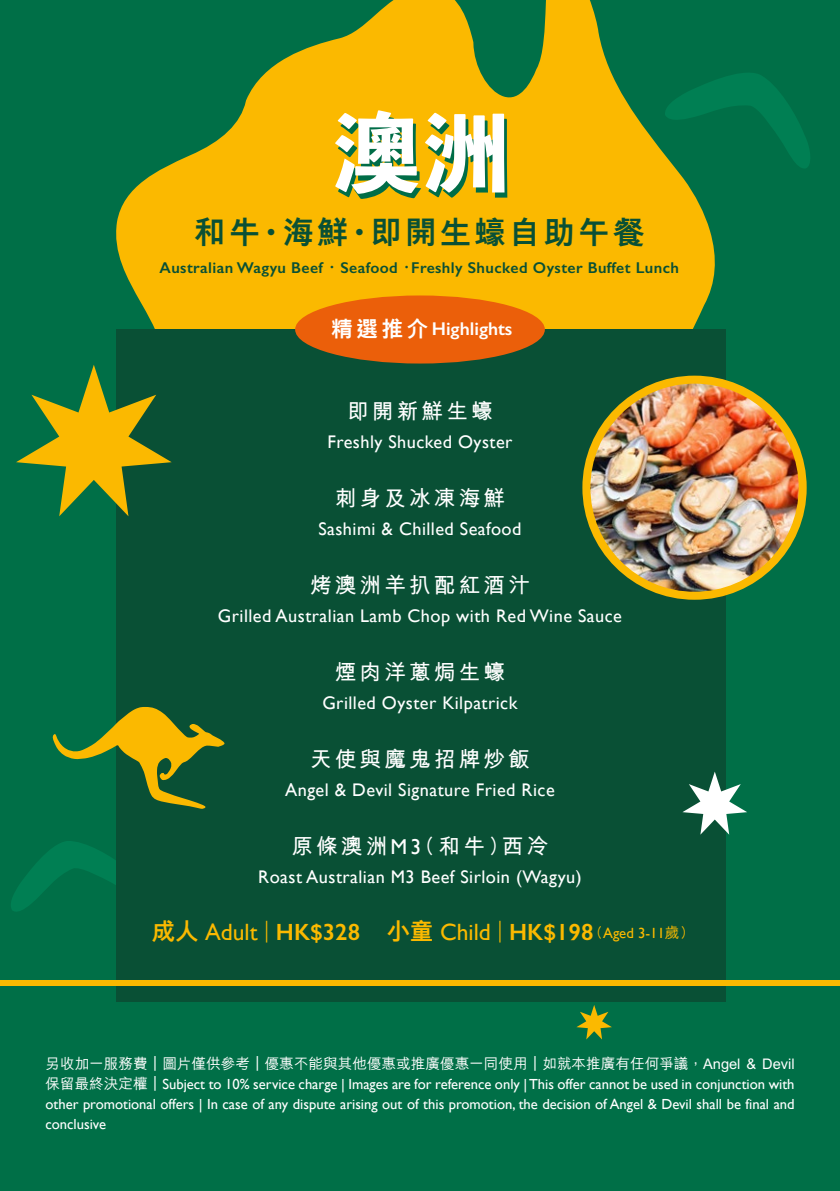
<style>
.page{position:relative;width:840px;height:1191px;background:#fff}
.page>*{position:absolute;margin:0;border:0;box-sizing:border-box;transform-origin:0 0}
.t1{font:800 31.4px "M Hei HK";letter-spacing:.1em;color:#095035}
.t2{font:600 23.6px "Gill Sans";color:#fbb900}
.t3{font:700 21.6px "M Hei HK";letter-spacing:.15em;color:#fff}
.t4{font:600 18.6px "Gill Sans";color:#fff}
.t5{font:18.2px "Gill Sans";letter-spacing:.025em;color:#fff}
.t6{font:600 15.8px "Gill Sans";letter-spacing:.025em;color:#095035}
.t7{font:14.6px/20px "Gill Sans";color:#fff;text-align:justify}
.t8{font:500 14.6px "M Hei HK";color:#fff}
.s1{font-family:"Koz Go Pr 6 N";font-weight:400}
.s2{font-family:"M Hei HK";font-weight:800;font-size:21.8px}
.s3{font-family:"Gill Sans";font-weight:400}
.s4{font-family:"M Hei HK";font-weight:800}
.s5{font-weight:400}
.s6{font-weight:300}
.s7{font-family:"M Hei HK";font-weight:500;font-size:14.8px}
.s8{font-weight:400;font-size:14.8px}
.s9{font-family:"M Hei HK";font-weight:500}
</style>
<div class="page">
<div style="left:0;top:0;width:839px;height:1191px;background:#006f47"></div>
<svg style="left:717px;top:73px;width:93px;height:95px"></svg>
<svg style="left:11px;top:841px;width:105px;height:71px"></svg>
<svg style="left:116px;top:0;width:601px;height:329px;fill:#fbb900"></svg>
<svg style="left:335px;top:110px;width:172px;height:89px;background:#d3d08f"></svg>
<div style="left:116px;top:329px;width:609px;height:672px;background:#095035"></div>
<div style="left:295px;top:295px;width:249px;height:68px;background:#eb5f0a;border-radius:50%"></div>
<div style="left:0;top:980px;width:839px;height:5px;background:#fbb900"></div>
<svg style="left:16px;top:365px;width:155px;height:151px"></svg>
<img style="left:586px;top:380px;width:216px;height:216px;border-radius:108px">
<div style="left:582px;top:376px;width:224px;height:224px;border:8px solid #fbb900;border-radius:50%"></div>
<svg style="left:52px;top:707px;width:172px;height:102px"></svg>
<svg style="left:682px;top:771px;width:64px;height:63px"></svg>
<svg style="left:576px;top:1005px;width:35px;height:34px"></svg>
<h1 class="t1" style="left:194px;top:217px;width:451px">和牛<span class="s1">・</span>海鮮<span class="s1">・</span>即開生蠔自助午餐</h1>
<p class="t6" style="left:159px;top:257px;width:520px">Australian Wagyu Beef <span class="s1">･</span> Seafood <span class="s1">･</span>Freshly Shucked Oyster Buffet Lunch</p>
<p class="t4" style="left:331px;top:318px;width:183px"><span class="s2">精選推介</span> Highlights</p>
<h3 class="t3" style="left:347px;top:395px;width:147px">即開新鮮生蠔</h3>
<p class="t5" style="left:327px;top:431px;width:186px">Freshly Shucked Oyster</p>
<h3 class="t3" style="left:334px;top:482px;width:172px">刺身及冰凍海鮮</h3>
<p class="t5" style="left:318px;top:518px;width:204px">Sashimi &amp; Chilled Seafood</p>
<h3 class="t3" style="left:310px;top:569px;width:221px">烤澳洲羊扒配紅酒汁</h3>
<p class="t5" style="left:218px;top:605px;width:405px">Grilled Australian Lamb Chop with Red Wine Sauce</p>
<h3 class="t3" style="left:334px;top:656px;width:172px">煙肉洋蔥焗生蠔</h3>
<p class="t5" style="left:322px;top:692px;width:196px">Grilled Oyster Kilpatrick</p>
<h3 class="t3" style="left:310px;top:743px;width:221px">天使與魔鬼招牌炒飯</h3>
<p class="t5" style="left:285px;top:779px;width:271px">Angel &amp; Devil Signature Fried Rice</p>
<h3 class="t3" style="left:291px;top:830px;width:258px">原條澳洲<span class="s3">M3</span>(和牛)西冷</h3>
<p class="t5" style="left:258px;top:866px;width:325px">Roast Australian M3 Beef Sirloin (Wagyu)</p>
<h2 class="t2" style="left:151px;top:917px;width:536px"><span class="s4">成人</span> <span class="s5">Adult</span> <span class="s6">|</span> HK$328 <span class="s4">小童</span> <span class="s5">Child</span> <span class="s6">|</span> HK$198 <span class="s7">(</span><span class="s8">Aged 3-11</span><span class="s7">歲)</span></h2>
<p class="t8" style="left:45px;top:1053px;width:750px">另收加一服務費｜圖片僅供參考｜優惠不能與其他優惠或推廣優惠一同使用｜如就本推廣有任何爭議，Angel &amp; Devil</p>
<p class="t7" style="left:45px;top:1074px;width:750px"><span class="s9">保留最終決定權｜</span>Subject to 10% service charge | Images are for reference only | This offer cannot be used in conjunction with other promotional offers | In case of any dispute arising out of this promotion, the decision of Angel &amp; Devil shall be final and conclusive</p>
</div>
